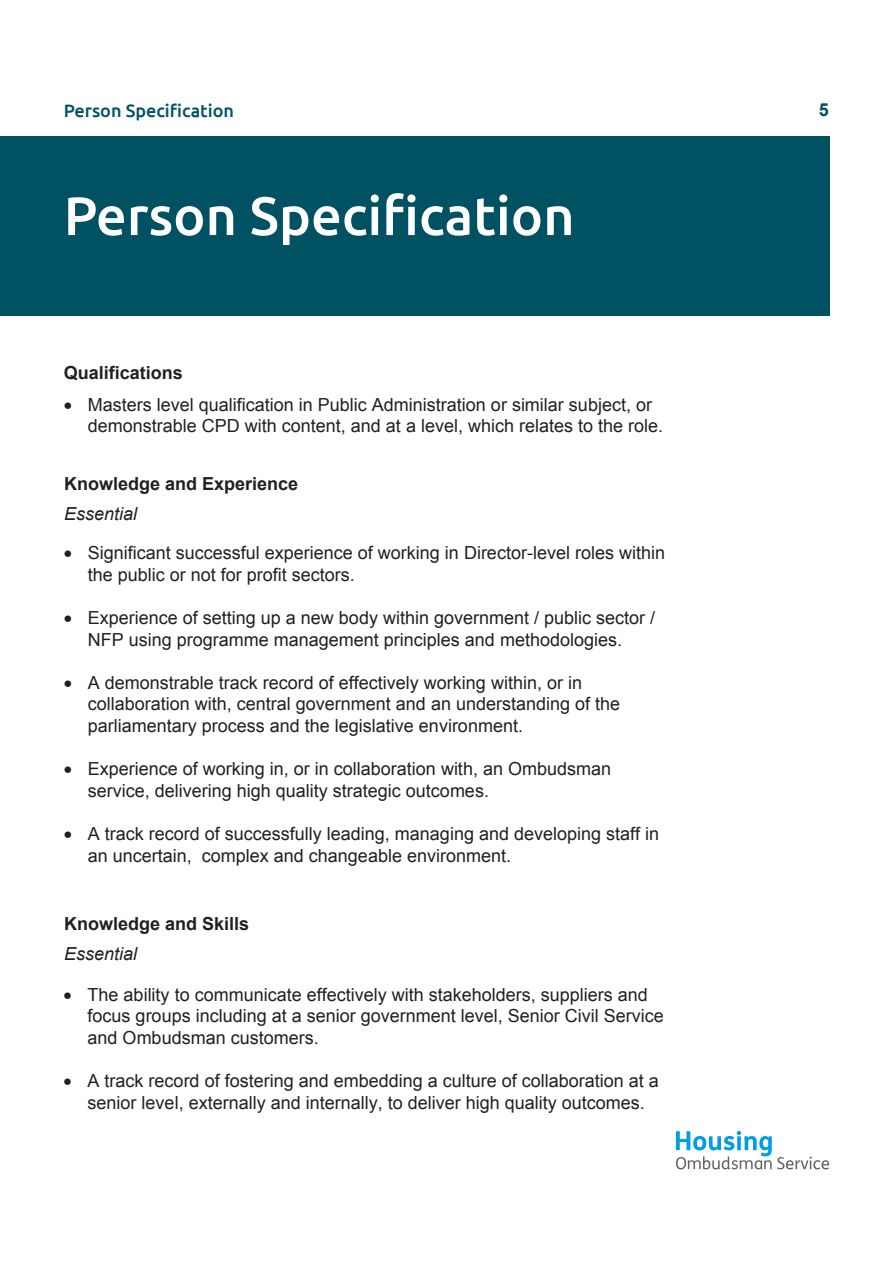
<style>
.page{position:relative;width:893px;height:1263px;background:#fff}
.page>*{position:absolute;margin:0;border:0;box-sizing:border-box;transform-origin:0 0}
.t1{font:500 54px "Ubuntu";color:#fff}
.t2{font:18px/21.6px "Arial";color:#231f20}
.Body1{font:700 18px/30px "Arial";color:#231f20}
.Top_Left{font:500 18px "Ubuntu";color:#005263}
.Top_Right{font:700 18px "Arial";color:#005263}
.s1{font-weight:400;font-style:italic}
.s2{font-style:inherit}
</style>
<div class="page">
<svg style="left:676px;top:1131px;width:153px;height:38px"></svg>
<div style="left:0;top:136px;width:829px;height:180px;background:#005263"></div>
<p class="Top_Left" style="left:64px;top:99px;width:172px">Person Specification</p>
<p class="Top_Right" style="left:819px;top:98px;width:12px">5</p>
<h1 class="t1" style="left:64px;top:182px;width:512px">Person Specification</h1>
<p class="Body1" style="left:64px;top:358px;width:121px">Qualifications</p>
<p class="t2" style="left:88px;top:394px;width:577px;text-indent:-24px">• Masters level qualification in Public Administration or similar subject, or demonstrable CPD with content, and at a level, which relates to the role.</p>
<p class="Body1" style="left:64px;top:469px;width:236px">Knowledge and Experience<br><span class="s1">Essential</span></p>
<p class="t2" style="left:88px;top:542px;width:579px;text-indent:-24px">• Significant successful experience of working in Director-level roles within the public or not for profit sectors.</p>
<p class="t2" style="left:64px;top:607px;width:593px;text-align:center">• Experience of setting up a new body within government / public sector /<br>NFP using programme management principles and methodologies.</p>
<p class="t2" style="left:88px;top:672px;width:534px;text-indent:-24px">• A demonstrable track record of effectively working within, or in collaboration with, central government and an understanding of the parliamentary process and the legislative environment.</p>
<p class="t2" style="left:88px;top:758px;width:525px;text-indent:-24px">• Experience of working in, or in collaboration with, an Ombudsman service, delivering high quality strategic outcomes.</p>
<p class="t2" style="left:88px;top:823px;width:573px;text-indent:-24px">• A track record of successfully leading, managing and developing staff in an uncertain, complex and changeable environment.</p>
<p class="Body1" style="left:64px;top:909px;width:187px">Knowledge and <span class="s2">Skills<br></span><span class="s1">Essential</span></p>
<p class="t2" style="left:88px;top:984px;width:578px;text-indent:-24px">• The ability to communicate effectively with stakeholders, suppliers and focus groups including at a senior government level, Senior Civil Service and Ombudsman customers.</p>
<p class="t2" style="left:64px;top:1070px;width:597px;text-align:center">• A track record of fostering and embedding a culture of collaboration at a senior level, externally and internally, to deliver high quality outcomes.</p>
</div>
